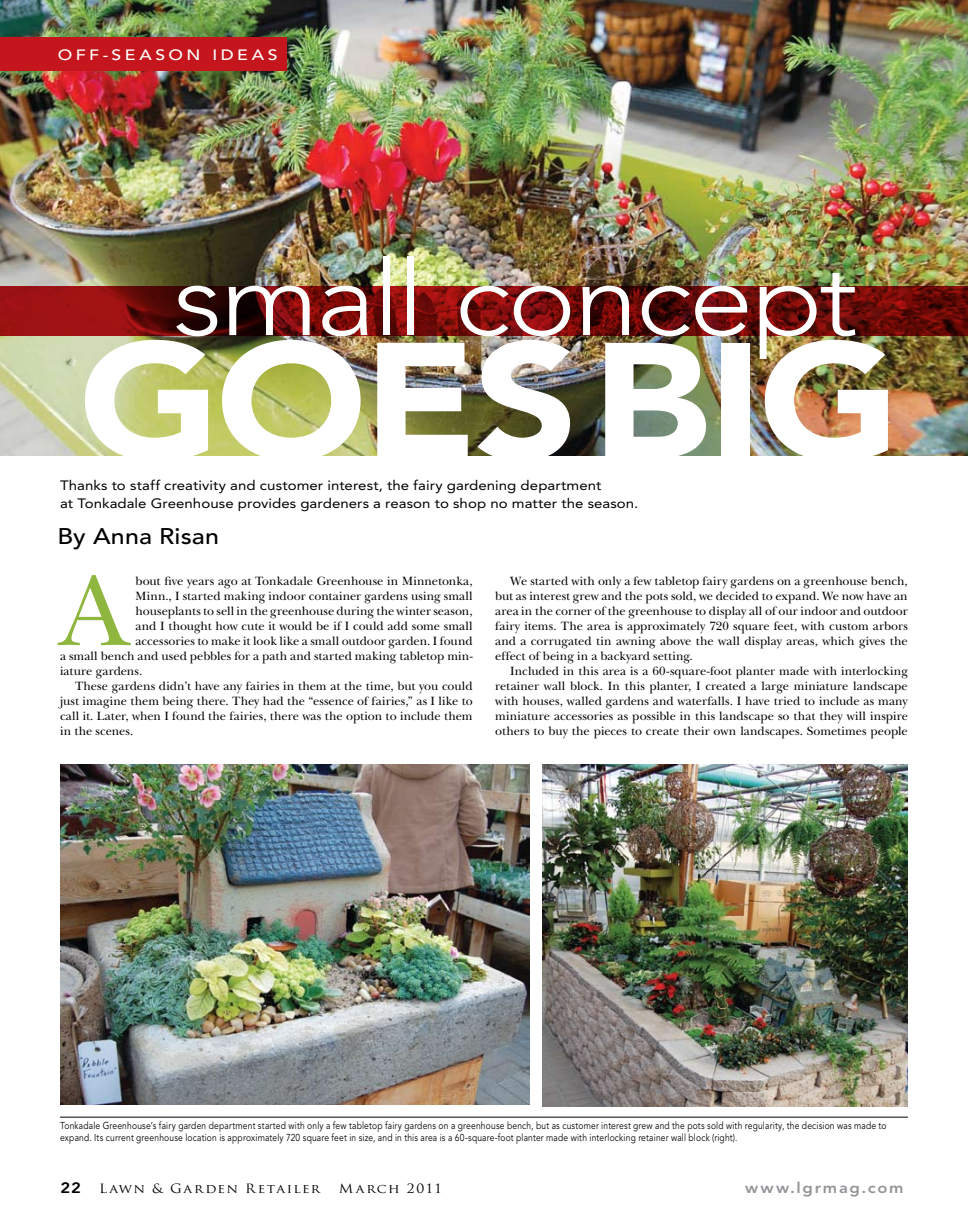
<style>
.page{position:relative;width:968px;height:1215px;background:#fff}
.page>*{position:absolute;margin:0;border:0;box-sizing:border-box;transform-origin:0 0}
.t1{font:900 163.12px "Avenir LT Std";letter-spacing:-.02em;color:#fff;scale:1.11 1}
.t2{font:300 104.38px "Avenir LT Std";letter-spacing:-.025em;color:#fff;scale:1.11 1}
.t3{font:103.38px "New Baskerville Std";color:#8fb63e}
.t4{font:500 22.5px "Avenir LT Std";letter-spacing:.005em;color:#000;scale:1.11 1}
.t5{font:800 15px "Avenir LT Std";letter-spacing:.105em;color:#939598;scale:1.1 1}
.t6{font:500 14.88px "Avenir LT Std";letter-spacing:.2em;color:#fff;scale:1.18 1}
.t7{font:13.5px/17.5px "Avenir LT Std";letter-spacing:.005em;color:#000;scale:1.11 1}
.t8{font:12.5px/15px "New Baskerville Std";color:#000;text-align:justify}
.t9{font:12.5px "Trajan Pro";letter-spacing:.1em;color:#000;scale:1.1 1}
.t10{font:10px/12.5px "Avenir LT Std";letter-spacing:.02em;color:#000;scale:.85 1}
.s1{font-family:"Avenir LT Std";font-weight:800;font-size:15px}
</style>
<div class="page">
<img style="left:0;top:0;width:968px;height:456px">
<div style="left:0;top:37px;width:286px;height:34px;background:#c4161c"></div>
<img style="left:61px;top:765px;width:468px;height:340px">
<img style="left:542px;top:764px;width:365px;height:342px">
<svg style="left:0;top:286px;width:968px;height:50px"></svg>
<hr style="left:60px;top:1117px;width:847px;height:1px;background:#000">
<p class="t6" style="left:58px;top:47px;width:188px">OFF-SEASON IDEAS</p>
<h2 class="t2" style="left:173px;top:238px;width:618px">small concept</h2>
<h1 class="t1" style="left:79px;top:303px;width:741px">GOESBIG</h1>
<p class="t7" style="left:60px;top:477px;width:522px">Thanks to staff creativity and customer interest, the fairy gardening department<br>at Tonkadale Greenhouse provides gardeners a reason to shop no matter the season.</p>
<h3 class="t4" style="left:58px;top:523px;width:147px">By Anna Risan</h3>
<h3 class="t3" style="left:60px;top:551px;width:70px">A</h3>
<p class="t8" style="left:136px;top:574px;width:338px">bout five years ago at Tonkadale Greenhouse in Minnetonka,</p>
<p class="t8" style="left:136px;top:589px;width:338px">Minn., I started making indoor container gardens using small</p>
<p class="t8" style="left:136px;top:604px;width:338px">houseplants to sell in the greenhouse during the winter season,</p>
<p class="t8" style="left:136px;top:619px;width:338px">and I thought how cute it would be if I could add some small</p>
<p class="t8" style="left:136px;top:634px;width:338px">accessories to make it look like a small outdoor garden. I found</p>
<p class="t8" style="left:60px;top:649px;width:414px">a small bench and used pebbles for a path and started making tabletop min-</p>
<p class="t8" style="left:60px;top:664px;width:84px">iature gardens.</p>
<p class="t8" style="left:75px;top:679px;width:399px">These gardens didn’t have any fairies in them at the time, but you could</p>
<p class="t8" style="left:60px;top:694px;width:414px">just imagine them being there. They had the “essence of fairies,” as I like to</p>
<p class="t8" style="left:60px;top:709px;width:414px">call it. Later, when I found the fairies, there was the option to include them</p>
<p class="t8" style="left:60px;top:724px;width:75px">in the scenes.</p>
<p class="t8" style="left:495px;top:574px;width:414px;text-indent:15px">We started with only a few tabletop fairy gardens on a greenhouse bench, but as interest grew and the pots sold, we decided to expand. We now have an area in the corner of the greenhouse to display all of our indoor and outdoor fairy items. The area is approximately 720 square feet, with custom arbors and a corrugated tin awning above the wall display areas, which gives the effect of being in a backyard setting.</p>
<p class="t8" style="left:495px;top:664px;width:414px;text-indent:15px">Included in this area is a 60-square-foot planter made with interlocking retainer wall block. In this planter, I created a large miniature landscape with houses, walled gardens and waterfalls. I have tried to include as many miniature accessories as possible in this landscape so that they will inspire others to buy the pieces to create their own landscapes. Sometimes people</p>
<p class="t10" style="left:60px;top:1119px;width:973px">Tonkadale Greenhouse’s fairy garden department started with only a few tabletop fairy gardens on a greenhouse bench, but as customer interest grew and the pots sold with regularity, the decision was made to expand. Its current greenhouse location is approximately 720 square feet in size, and in this area is a 60-square-foot planter made with interlocking retainer wall block (right).</p>
<p class="t9" style="left:61px;top:1180px;width:237px"><span class="s1">22</span> Lawn &amp; Garden Retailer</p>
<p class="t9" style="left:339px;top:1180px;width:95px">March 2011</p>
<p class="t5" style="left:745px;top:1178px;width:145px">www.lgrmag.com</p>
</div>
